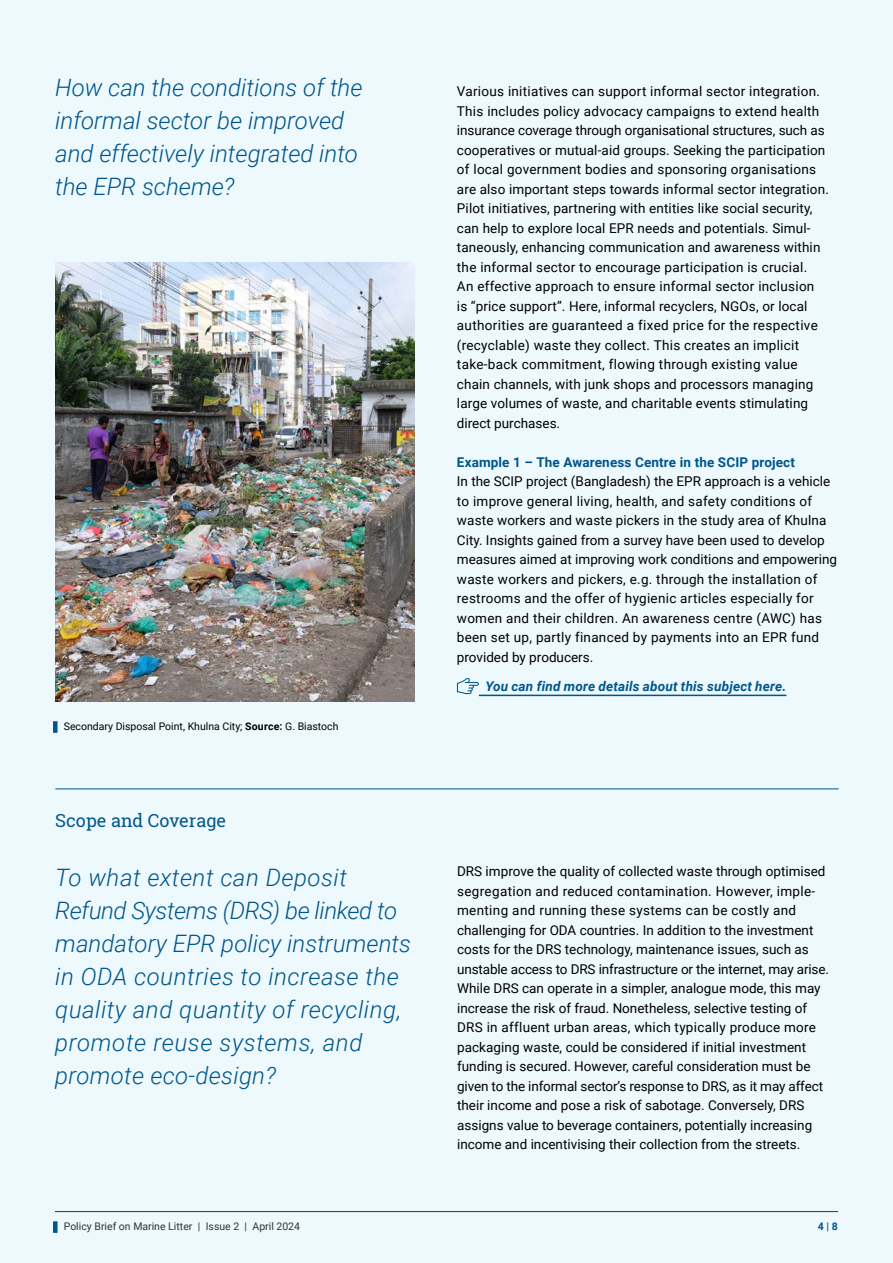
<style>
.page{position:relative;width:893px;height:1263px;background:#edf9fd}
.page>*{position:absolute;margin:0;border:0;box-sizing:border-box;transform-origin:0 0}
.t1{font:italic 300 24px/33px "Roboto";letter-spacing:.02em;color:#00568c}
.t2{font:italic 300 24px/33px "Roboto";color:#00568c}
.t3{font:18px "Roboto Slab";color:#00568c}
.t4{font:13.5px/19.5px "Roboto";letter-spacing:.01em;color:#000}
.t5{font:700 13.5px "Roboto";letter-spacing:.01em;color:#00568c}
.t6{font:italic 700 13.5px "Roboto";letter-spacing:.015em;color:#00568c}
.t7{font:10.5px "Roboto";color:#000}
.t8{font:10.5px "Roboto";color:#333}
.t9{font:700 10.5px "Roboto";color:#00568c}
.s1{font-weight:700}
</style>
<div class="page">
<hr style="left:479px;top:695px;width:307px;height:1px;background:#00568c">
<svg style="left:457px;top:678px;width:22px;height:16px"></svg>
<img style="left:55px;top:263px;width:360px;height:438px">
<div style="left:53px;top:721px;width:5px;height:12px;background:#00568c"></div>
<hr style="left:56px;top:788px;width:782px;height:1px;background:#00568c">
<div style="left:53px;top:1221px;width:5px;height:12px;background:#00568c"></div>
<hr style="left:55px;top:1211px;width:783px;height:1px;background:#333">
<h3 class="t2" style="left:55px;top:70px;width:309px">How can the conditions of the informal sector be improved and effectively integrated into the EPR scheme?</h3>
<p class="t4" style="left:457px;top:81px;width:373px">Various initiatives can support informal sector integration.<br>This includes policy advocacy campaigns to extend health insurance coverage through organisational structures, such as cooperatives or mutual-aid groups. Seeking the participation of local government bodies and sponsoring organisations are also important steps towards informal sector integration.<br>Pilot initiatives, partnering with entities like social security, can help to explore local EPR needs and potentials. Simul&shy;taneously, enhancing communication and awareness within the informal sector to encourage participation is crucial.<br>An effective approach to ensure informal sector inclusion<br>is “price support”. Here, informal recyclers, NGOs, or local authorities are guaranteed a fixed price for the respective (recyclable) waste they collect. This creates an implicit take-back commitment, flowing through existing value chain channels, with junk shops and processors managing large volumes of waste, and charitable events stimulating direct purchases.</p>
<h4 class="t5" style="left:457px;top:452px;width:339px">Example 1 – The Awareness Centre in the SCIP project</h4>
<p class="t4" style="left:457px;top:471px;width:382px">In the SCIP project (Bangladesh) the EPR approach is a vehicle to improve general living, health, and safety conditions of waste workers and waste pickers in the study area of Khulna City. Insights gained from a survey have been used to develop measures aimed at improving work conditions and empowering waste workers and pickers, e.g. through the installation of restrooms and the offer of hygienic articles especially for women and their children. An awareness centre (AWC) has been set up, partly financed by payments into an EPR fund provided by producers.</p>
<p class="t6" style="left:486px;top:677px;width:302px">You can find more details about this subject here.</p>
<p class="t7" style="left:64px;top:719px;width:276px">Secondary Disposal Point, Khulna City; <span class="s1">Source:</span> G. Biastoch</p>
<h2 class="t3" style="left:55px;top:808px;width:172px">Scope and Coverage</h2>
<p class="t1" style="left:55px;top:860px;width:357px">To what extent can Deposit<br>Refund Systems (DRS) be linked to mandatory EPR policy instruments in ODA countries to increase the quality and quantity of recycling, promote reuse systems, and promote eco-design?</p>
<p class="t4" style="left:457px;top:861px;width:373px">DRS improve the quality of collected waste through optimised segregation and reduced contamination. However, imple&shy;menting and running these systems can be costly and challenging for ODA countries. In addition to the investment costs for the DRS technology, maintenance issues, such as unstable access to DRS infrastructure or the internet, may arise.<br>While DRS can operate in a simpler, analogue mode, this may increase the risk of fraud. Nonetheless, selective testing of DRS in affluent urban areas, which typically produce more packaging waste, could be considered if initial investment funding is secured. However, careful consideration must be given to the informal sector’s response to DRS, as it may affect their income and pose a risk of sabotage. Conversely, DRS assigns value to beverage containers, potentially increasing income and incentivising their collection from the streets.</p>
<p class="t8" style="left:64px;top:1219px;width:238px">Policy Brief on Marine Litter | Issue 2 | April 2024</p>
<p class="t9" style="left:818px;top:1219px;width:21px">4 | 8</p>
</div>
